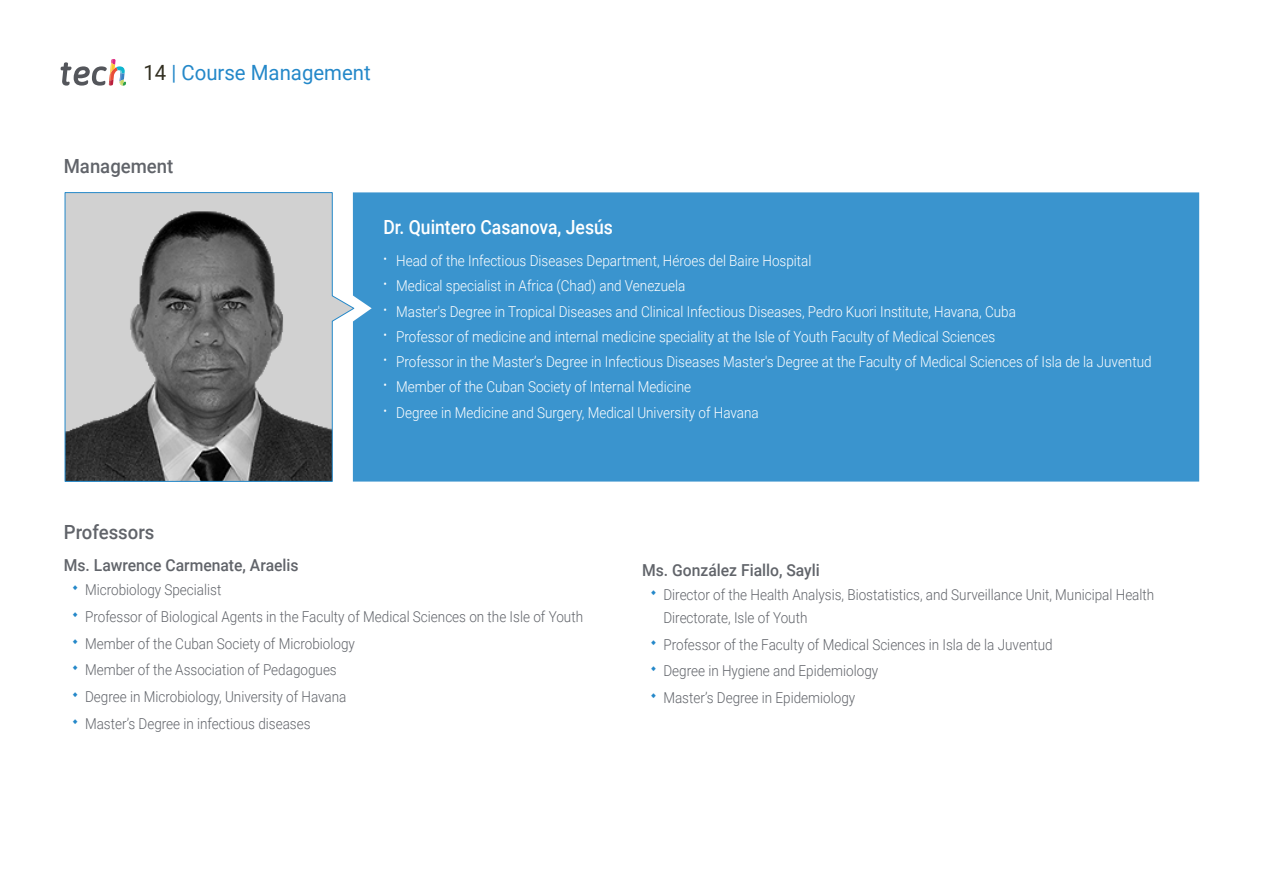
<style>
.page{position:relative;width:1263px;height:893px;background:#fff}
.page>*{position:absolute;margin:0;border:0;box-sizing:border-box;transform-origin:0 0}
.t1{font:21px "Roboto";color:#2488c9}
.t2{font:500 19.5px "Roboto";color:#fff;scale:.9 1}
.t3{font:500 19.5px "Roboto";color:#61646a;scale:.95 1}
.t4{font:500 16.5px "Roboto";color:#61646a;scale:.95 1}
.t5{font:300 15px "Roboto";color:#fff;scale:.9 1}
.t6{font:300 15px/26.7px "Roboto";color:#61646a;scale:.9 1}
.s1{color:#312e20}
</style>
<div class="page">
<div style="left:355px;top:192px;width:844px;height:290px;background:#3a94ce"></div>
<svg style="left:65px;top:192px;width:290px;height:290px;background:#949697"></svg>
<svg style="left:61px;top:59px;width:65px;height:27px"></svg>
<h1 class="t1" style="left:144px;top:57px;width:229px"><span class="s1">14</span> | Course Management</h1>
<h2 class="t3" style="left:64px;top:152px;width:117px">Management</h2>
<h2 class="t2" style="left:383px;top:213px;width:256px">Dr. Quintero Casanova, Jesús</h2>
<p class="t5" style="left:383px;top:250px;width:477px"><sup>•</sup> Head of the Infectious Diseases Department, Héroes del Baire Hospital</p>
<p class="t5" style="left:383px;top:275px;width:337px"><sup>•</sup> Medical specialist in Africa (Chad) and Venezuela</p>
<p class="t5" style="left:383px;top:301px;width:704px"><sup>•</sup> Master's Degree in Tropical Diseases and Clinical Infectious Diseases, Pedro Kuori Institute, Havana, Cuba</p>
<p class="t5" style="left:383px;top:326px;width:681px"><sup>•</sup> Professor of medicine and internal medicine speciality at the Isle of Youth Faculty of Medical Sciences</p>
<p class="t5" style="left:383px;top:351px;width:855px"><sup>•</sup> Professor in the Master’s Degree in Infectious Diseases Master's Degree at the Faculty of Medical Sciences of Isla de la Juventud</p>
<p class="t5" style="left:383px;top:377px;width:343px"><sup>•</sup> Member of the Cuban Society of Internal Medicine</p>
<p class="t5" style="left:383px;top:402px;width:419px"><sup>•</sup> Degree in Medicine and Surgery, Medical University of Havana</p>
<h2 class="t3" style="left:64px;top:518px;width:97px">Professors</h2>
<p class="t4" style="left:64px;top:553px;width:249px">Ms. Lawrence Carmenate, Araelis</p>
<p class="t6" style="left:85px;top:576px;width:555px">Microbiology Specialist<br>Professor of Biological Agents in the Faculty of Medical Sciences on the Isle of Youth Member of the Cuban Society of Microbiology<br>Member of the Association of Pedagogues<br>Degree in Microbiology, University of Havana<br>Master’s Degree in infectious diseases</p>
<p class="t4" style="left:642px;top:558px;width:189px">Ms. González Fiallo, Sayli</p>
<p class="t6" style="left:663px;top:583px;width:547px;line-height:22.5px">Director of the Health Analysis, Biostatistics, and Surveillance Unit, Municipal Health<br>Directorate, Isle of Youth</p>
<p class="t6" style="left:663px;top:630px;width:434px">Professor of the Faculty of Medical Sciences in Isla de la Juventud<br>Degree in Hygiene and Epidemiology<br>Master’s Degree in Epidemiology</p>
</div>
